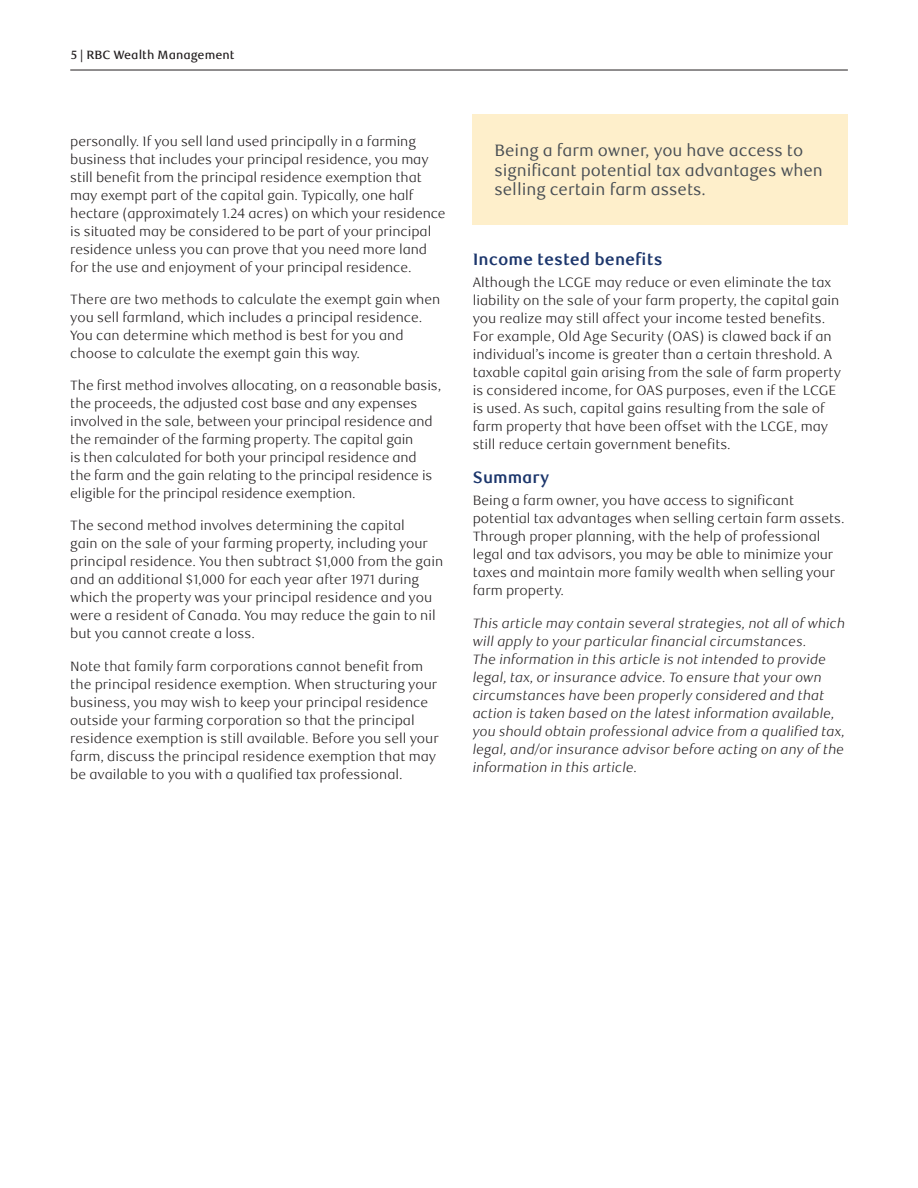
<style>
.page{position:relative;width:918px;height:1188px;background:#fff}
.page>*{position:absolute;margin:0;border:0;box-sizing:border-box;transform-origin:0 0}
.t1{font:16.5px/19.5px "RBC Text";color:#484e54}
.t2{font:700 16.5px "RBC Text";color:#1c366c}
.t3{font:300 13.5px/18px "RBC Text";color:#231f20}
.t4{font:italic 300 13.5px/18px "RBC Text";color:#231f20}
.t5{font:500 12px "RBC Text";color:#231f20}
</style>
<div class="page">
<hr style="left:70px;top:70px;width:778px;height:1px;background:#231f20">
<div style="left:473px;top:114px;width:375px;height:111px;background:#feefcb"></div>
<p class="t5" style="left:71px;top:47px;width:165px">5 | RBC Wealth Management</p>
<p class="t3" style="left:70px;top:132px;width:377px">personally. If you sell land used principally in a farming business that includes your principal residence, you may still benefit from the principal residence exemption that may exempt part of the capital gain. Typically, one half hectare (approximately 1.24 acres) on which your residence is situated may be considered to be part of your principal residence unless you can prove that you need more land for the use and enjoyment of your principal residence.</p>
<p class="t3" style="left:70px;top:291px;width:372px">There are two methods to calculate the exempt gain when you sell farmland, which includes a principal residence.<br>You can determine which method is best for you and choose to calculate the exempt gain this way.</p>
<p class="t3" style="left:70px;top:377px;width:372px">The first method involves allocating, on a reasonable basis, the proceeds, the adjusted cost base and any expenses involved in the sale, between your principal residence and the remainder of the farming property. The capital gain<br>is then calculated for both your principal residence and<br>the farm and the gain relating to the principal residence is eligible for the principal residence exemption.</p>
<p class="t3" style="left:70px;top:517px;width:374px">The second method involves determining the capital<br>gain on the sale of your farming property, including your principal residence. You then subtract $1,000 from the gain and an additional $1,000 for each year after 1971 during which the property was your principal residence and you were a resident of Canada. You may reduce the gain to nil but you cannot create a loss.</p>
<p class="t3" style="left:70px;top:657px;width:370px">Note that family farm corporations cannot benefit from the principal residence exemption. When structuring your business, you may wish to keep your principal residence outside your farming corporation so that the principal residence exemption is still available. Before you sell your farm, discuss the principal residence exemption that may be available to you with a qualified tax professional.</p>
<p class="t1" style="left:494px;top:141px;width:330px">Being a farm owner, you have access to significant potential tax advantages when selling certain farm assets.</p>
<p class="t2" style="left:473px;top:249px;width:191px">Income tested benefits</p>
<p class="t3" style="left:473px;top:274px;width:370px">Although the LCGE may reduce or even eliminate the tax liability on the sale of your farm property, the capital gain you realize may still affect your income tested benefits.<br>For example, Old Age Security (OAS) is clawed back if an individual’s income is greater than a certain threshold. A taxable capital gain arising from the sale of farm property is considered income, for OAS purposes, even if the LCGE is used. As such, capital gains resulting from the sale of farm property that have been offset with the LCGE, may still reduce certain government benefits.</p>
<p class="t2" style="left:473px;top:468px;width:78px">Summary</p>
<p class="t3" style="left:473px;top:492px;width:373px">Being a farm owner, you have access to significant potential tax advantages when selling certain farm assets.<br>Through proper planning, with the help of professional legal and tax advisors, you may be able to minimize your taxes and maintain more family wealth when selling your farm property.</p>
<p class="t4" style="left:473px;top:614px;width:374px">This article may contain several strategies, not all of which will apply to your particular financial circumstances.<br>The information in this article is not intended to provide legal, tax, or insurance advice. To ensure that your own circumstances have been properly considered and that action is taken based on the latest information available, you should obtain professional advice from a qualified tax, legal, and/or insurance advisor before acting on any of the information in this article.</p>
</div>
